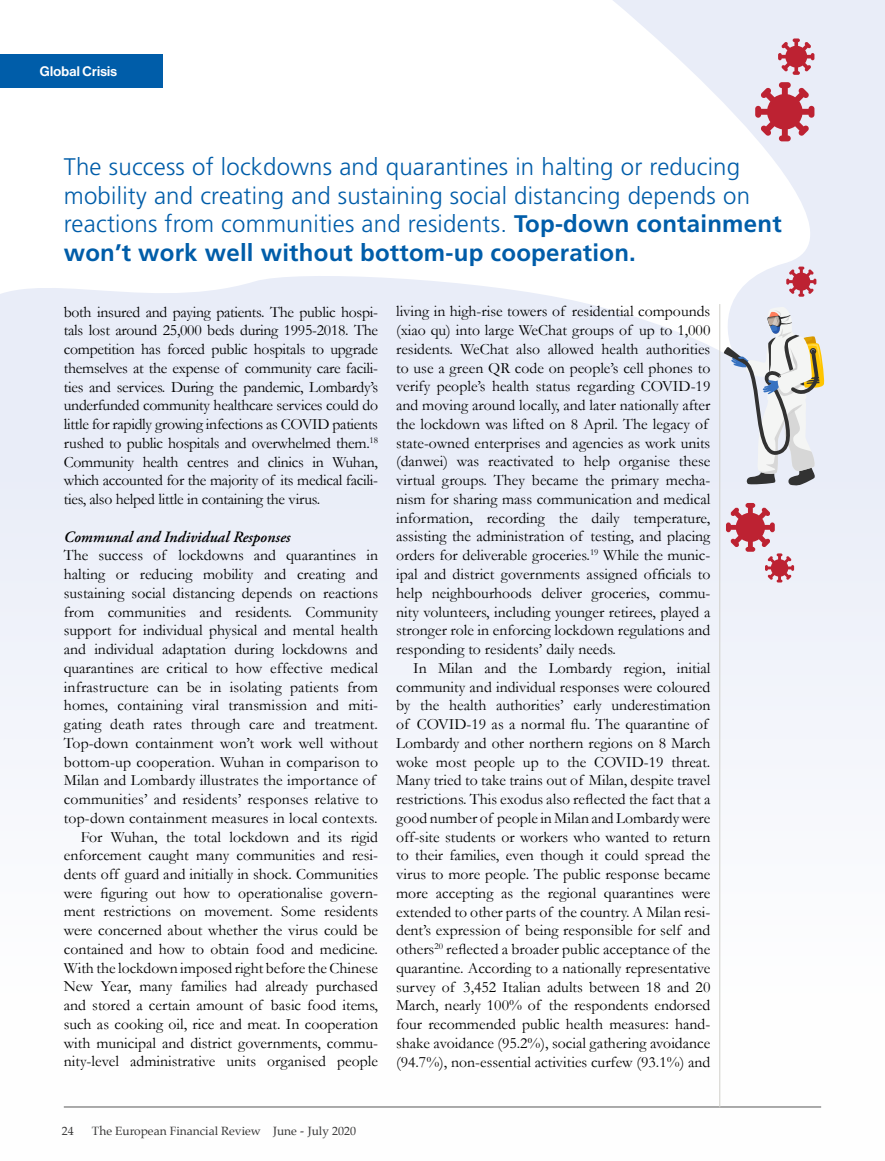
<style>
.page{position:relative;width:885px;height:1161px;background:#fff}
.page>*{position:absolute;margin:0;border:0;box-sizing:border-box;transform-origin:0 0}
.t1{font:300 24px/28.5px "Frutiger";letter-spacing:.01em;color:#005da9}
.t2{font:15.75px/18.8px "Garamond";color:#000}
.t3{font:italic 600 15.75px "Adobe Garamond Pro";color:#000}
.t4{font:500 13.5px "Haas Grot Disp 65";letter-spacing:.02em;color:#fff}
.t5{font:12px "Palatino";color:#373636}
.s1{font-weight:700}
</style>
<div class="page">
<div style="left:0;top:0;width:884px;height:1161px;background:#f4f6fb"></div>
<svg style="left:0;top:1px;width:859px;height:357px;fill:#fff"></svg>
<svg style="left:723px;top:307px;width:101px;height:179px"></svg>
<hr style="left:719px;top:304px;width:1px;height:803px;background:#d0cfc9">
<div style="left:0;top:54px;width:162px;height:33px;background:#005da9"></div>
<svg style="left:786px;top:267px;width:30px;height:30px"></svg>
<svg style="left:755px;top:82px;width:59px;height:59px"></svg>
<svg style="left:778px;top:38px;width:36px;height:37px"></svg>
<svg style="left:726px;top:503px;width:68px;height:79px"></svg>
<p class="t4" style="left:40px;top:63px;width:79px">Global Crisis</p>
<p class="t1" style="left:64px;top:153px;width:719px">The success of lockdowns and quarantines in halting or reducing mobility and creating and sustaining social distancing depends on reactions from communities and residents. <span class="s1">Top-down containment won’t work well without bottom-up cooperation.</span></p>
<p class="t2" style="left:64px;top:302px;width:316px;text-align:justify">both insured and paying patients. The public hospi&shy;tals lost around 25,000 beds during 1995-2018. The competition has forced public hospitals to upgrade themselves at the expense of community care facili&shy;ties and services. During the pandemic, Lombardy’s underfunded community healthcare services could do little for rapidly growing infections as COVID patients rushed to public hospitals and overwhelmed them.<sup>18<br></sup>Community health centres and clinics in Wuhan, which accounted for the majority of its medical facili&shy;ties, also helped little in containing the virus.</p>
<p class="t3" style="left:64px;top:527px;width:228px">Communal and Individual Responses</p>
<p class="t2" style="left:64px;top:546px;width:316px;text-align:right">The success of lockdowns and quarantines in halting or reducing mobility and creating and sustaining social distancing depends on reactions from communities and residents. Community support for individual physical and mental health and individual adaptation during lockdowns and quarantines are critical to how effective medical infrastructure can be in isolating patients from homes, containing viral transmission and miti&shy;gating death rates through care and treatment.<br>Top-down containment won’t work well without bottom-up cooperation. Wuhan in comparison to Milan and Lombardy illustrates the importance of communities’ and residents’ responses relative to top-down containment measures in local contexts.<br>For Wuhan, the total lockdown and its rigid enforcement caught many communities and resi&shy;dents off guard and initially in shock. Communities were figuring out how to operationalise govern&shy;ment restrictions on movement. Some residents were concerned about whether the virus could be contained and how to obtain food and medicine.<br>With the lockdown imposed right before the Chinese New Year, many families had already purchased and stored a certain amount of basic food items, such as cooking oil, rice and meat. In cooperation with municipal and district governments, commu&shy;nity-level administrative units organised people</p>
<p class="t2" style="left:396px;top:302px;width:316px">living in high-rise towers of residential compounds (xiao qu) into large WeChat groups of up to 1,000 residents. WeChat also allowed health authorities to use a green QR code on people’s cell phones to verify people’s health status regarding COVID-19 and moving around locally, and later nationally after the lockdown was lifted on 8 April. The legacy of state-owned enterprises and agencies as work units (danwei) was reactivated to help organise these virtual groups. They became the primary mecha&shy;nism for sharing mass communication and medical information, recording the daily temperature, assisting the administration of testing, and placing orders for deliverable groceries.<sup>19</sup> While the munic&shy;ipal and district governments assigned officials to help neighbourhoods deliver groceries, commu&shy;nity volunteers, including younger retirees, played a stronger role in enforcing lockdown regulations and responding to residents’ daily needs.</p>
<p class="t2" style="left:396px;top:658px;width:316px;text-indent:17px">In Milan and the Lombardy region, initial community and individual responses were coloured by the health authorities’ early underestimation of COVID-19 as a normal flu. The quarantine of Lombardy and other northern regions on 8 March woke most people up to the COVID-19 threat.<br>Many tried to take trains out of Milan, despite travel restrictions. This exodus also reflected the fact that a good number of people in Milan and Lombardy were off-site students or workers who wanted to return to their families, even though it could spread the virus to more people. The public response became more accepting as the regional quarantines were extended to other parts of the country. A Milan resi&shy;dent’s expression of being responsible for self and others<sup>20</sup> reflected a broader public acceptance of the quarantine. According to a nationally representative survey of 3,452 Italian adults between 18 and 20<br>March, nearly 100% of the respondents endorsed four recommended public health measures: hand&shy;shake avoidance (95.2%), social gathering avoidance (94.7%), non-essential activities curfew (93.1%) and</p>
<p class="t5" style="left:62px;top:1120px;width:13px">24</p>
<p class="t5" style="left:92px;top:1120px;width:265px">The European Financial Review June - July 2020</p>
</div>
